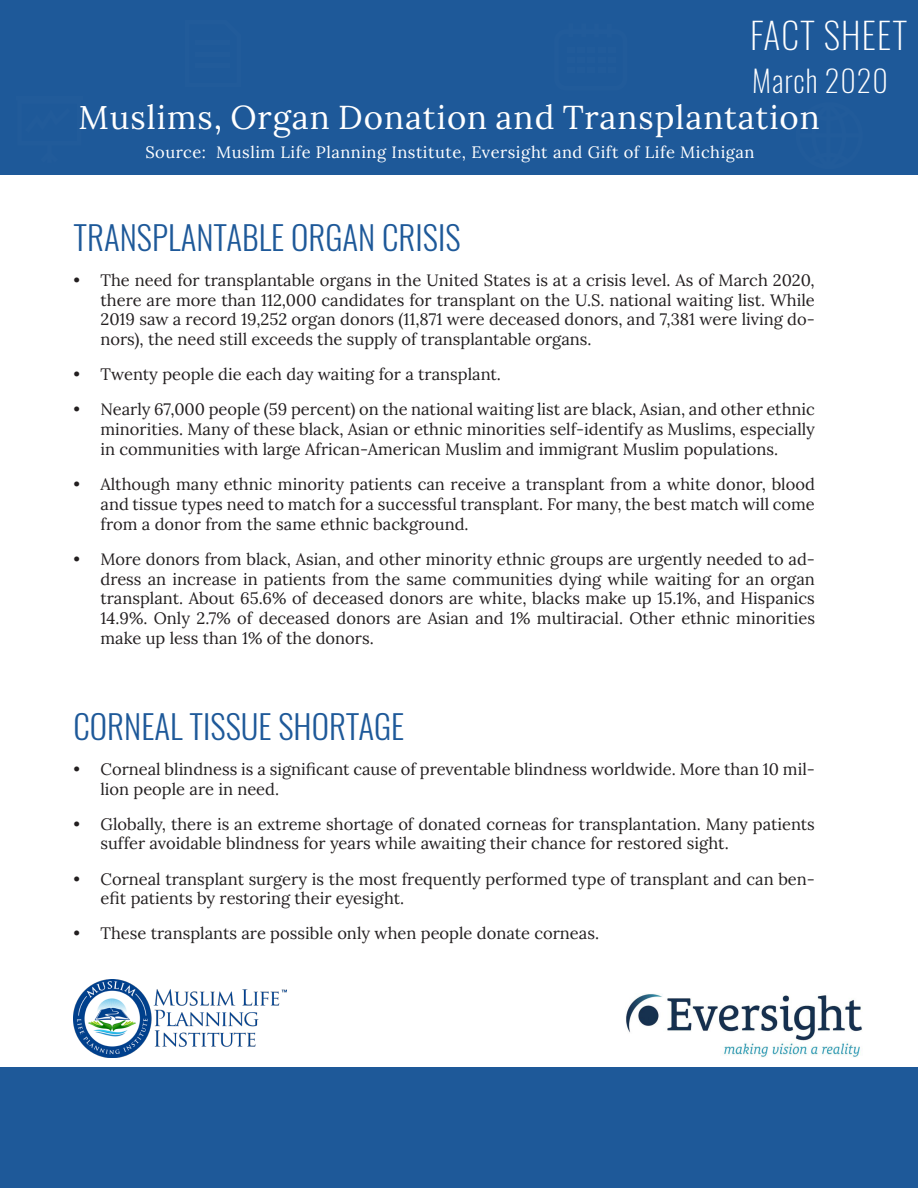
<style>
.page{position:relative;width:918px;height:1188px;background:#fff}
.page>*{position:absolute;margin:0;border:0;box-sizing:border-box;transform-origin:0 0}
.Cover_-_fact_sheet{font:200 36px "Oswald";letter-spacing:.03em;color:#fff}
.Body_-_section_title{font:300 33px "Oswald";color:#1e5999}
.Cover_-_fact_sheet-2{font:33px "Lora";letter-spacing:.03em;color:#fff}
.Cover_-_fact_sheet-3{font:200 30px "Oswald";letter-spacing:.03em;color:#fff}
.t1{font:16.5px/19.8px "Lora";color:#231f20;text-align:justify}
.Cover_-_fact_sheet-4{font:16.5px "Lora";letter-spacing:.03em;color:#fff}
</style>
<div class="page">
<div style="left:0;top:0;width:918px;height:174px;background:#1e5999"></div>
<img style="left:626px;top:994px;width:236px;height:63px">
<img style="left:73px;top:979px;width:214px;height:78px">
<div style="left:0;top:1067px;width:918px;height:121px;background:#1e5999"></div>
<p class="Cover_-_fact_sheet" style="left:750px;top:3px;width:159px">FACT SHEET</p>
<p class="Cover_-_fact_sheet-3" style="left:752px;top:54px;width:137px">March 2020</p>
<p class="Cover_-_fact_sheet-2" style="left:79px;top:92px;width:743px">Muslims, Organ Donation and Transplantation</p>
<p class="Cover_-_fact_sheet-4" style="left:145px;top:139px;width:611px">Source: Muslim Life Planning Institute, Eversight and Gift of Life Michigan</p>
<p class="Body_-_section_title" style="left:73px;top:208px;width:389px">TRANSPLANTABLE ORGAN CRISIS</p>
<p class="t1" style="left:100px;top:269px;width:716px;text-indent:-27px">• The need for transplantable organs in the United States is at a crisis level. As of March 2020, there are more than 112,000 candidates for transplant on the U.S. national waiting list. While 2019 saw a record 19,252 organ donors (11,871 were deceased donors, and 7,381 were living do&shy;nors), the need still exceeds the supply of transplantable organs.</p>
<p class="t1" style="left:73px;top:363px;width:429px">• Twenty people die each day waiting for a transplant.</p>
<p class="t1" style="left:100px;top:399px;width:716px;text-indent:-27px">• Nearly 67,000 people (59 percent) on the national waiting list are black, Asian, and other ethnic minorities. Many of these black, Asian or ethnic minorities self-identify as Muslims, especially in communities with large African-American Muslim and immigrant Muslim populations.</p>
<p class="t1" style="left:100px;top:473px;width:716px;text-indent:-27px">• Although many ethnic minority patients can receive a transplant from a white donor, blood and tissue types need to match for a successful transplant. For many, the best match will come from a donor from the same ethnic background.</p>
<p class="t1" style="left:100px;top:548px;width:716px;text-indent:-27px">• More donors from black, Asian, and other minority ethnic groups are urgently needed to ad&shy;dress an increase in patients from the same communities dying while waiting for an organ transplant. About 65.6% of deceased donors are white, blacks make up 15.1%, and Hispanics 14.9%. Only 2.7% of deceased donors are Asian and 1% multiracial. Other ethnic minorities make up less than 1% of the donors.</p>
<p class="Body_-_section_title" style="left:73px;top:697px;width:332px">CORNEAL TISSUE SHORTAGE</p>
<p class="t1" style="left:100px;top:758px;width:716px;text-indent:-27px">• Corneal blindness is a significant cause of preventable blindness worldwide. More than 10 mil&shy;lion people are in need.</p>
<p class="t1" style="left:100px;top:813px;width:716px;text-indent:-27px">• Globally, there is an extreme shortage of donated corneas for transplantation. Many patients suffer avoidable blindness for years while awaiting their chance for restored sight.</p>
<p class="t1" style="left:100px;top:868px;width:716px;text-indent:-27px">• Corneal transplant surgery is the most frequently performed type of transplant and can ben&shy;efit patients by restoring their eyesight.</p>
<p class="t1" style="left:73px;top:923px;width:527px">• These transplants are possible only when people donate corneas.</p>
</div>
